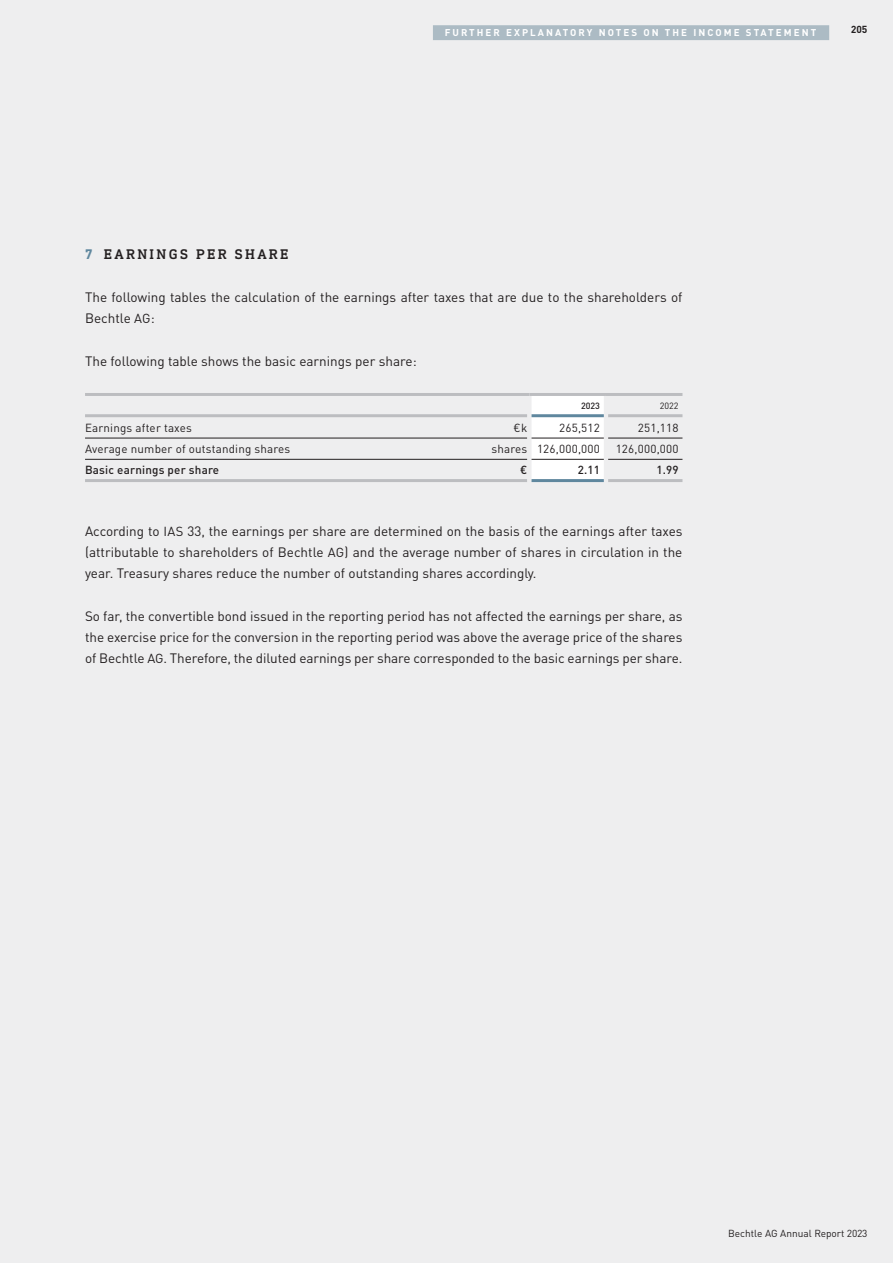
<style>
.page{position:relative;width:893px;height:1263px;background:#eeeeef}
.page>*{position:absolute;margin:0;border:0;box-sizing:border-box;transform-origin:0 0}
.t1{font:500 14.25px "DIN Next Slab Pro";letter-spacing:.16em;color:#231f20}
.t2{font:13.5px/21.3px "Bechtle DIN";color:#231f20;text-align:justify}
.t3{font:11.7px "Bechtle DIN";letter-spacing:.015em;color:#231f20}
.t4{font:500 11.7px "Bechtle DIN";letter-spacing:.015em;color:#231f20}
.t5{font:10.2px "Bechtle DIN";color:#231f20}
.t6{font:700 10.2px "Bechtle DIN";color:#231f20}
.t7{font:700 9.75px "Bechtle DIN";letter-spacing:.21em;color:#fff}
.t8{font:500 9px "Bechtle DIN";color:#231f20}
.t9{font:9px "Bechtle DIN";color:#231f20}
.s1{font-weight:700;color:#5f879e}
.s2{font-size:12.9px}
</style>
<div class="page">
<div style="left:531px;top:396px;width:73px;height:83px;background:#fff"></div>
<hr style="left:85px;top:438px;width:442px;height:1px;background:#231f20">
<hr style="left:608px;top:438px;width:74px;height:1px;background:#231f20">
<hr style="left:85px;top:459px;width:442px;height:1px;background:#231f20">
<hr style="left:608px;top:459px;width:74px;height:1px;background:#231f20">
<hr style="left:608px;top:479px;width:74px;height:3px;background:#bcbdc0">
<hr style="left:85px;top:414px;width:442px;height:3px;background:#bcbdc0">
<hr style="left:608px;top:414px;width:74px;height:3px;background:#bcbdc0">
<hr style="left:85px;top:479px;width:442px;height:3px;background:#bcbdc0">
<hr style="left:531px;top:414px;width:73px;height:3px;background:#5f879e">
<hr style="left:531px;top:479px;width:73px;height:3px;background:#5f879e">
<hr style="left:531px;top:438px;width:73px;height:1px;background:#231f20">
<hr style="left:531px;top:459px;width:73px;height:1px;background:#231f20">
<hr style="left:85px;top:393px;width:444px;height:3px;background:#bcbdc0">
<hr style="left:529px;top:393px;width:77px;height:3px;background:#bcbdc0">
<hr style="left:606px;top:393px;width:76px;height:3px;background:#bcbdc0">
<div style="left:433px;top:25px;width:396px;height:15px;background:#acbbc4"></div>
<p class="t7" style="left:433px;top:24px;width:82px">F URTHER EXPL</p>
<p class="t7" style="left:538px;top:24px;width:280px">ANATORY NOTES ON THE IN COM E STATEM EN T</p>
<p class="t6" style="left:851px;top:21px;width:18px">205</p>
<p class="t1" style="left:85px;top:246px;width:205px"><span class="s1">7</span> EARNINGS PER SHARE</p>
<p class="t2" style="left:85px;top:285px;width:599px">The following tables the calculation of the earnings after taxes that are due to the shareholders of<br>Bechtle <span class="s2">AG</span>:</p>
<p class="t2" style="left:85px;top:349px;width:333px">The following table shows the basic earnings per share:</p>
<p class="t8" style="left:581px;top:399px;width:20px">2023</p>
<p class="t9" style="left:660px;top:399px;width:20px">2022</p>
<p class="t3" style="left:85px;top:418px;width:108px">Earnings after taxes</p>
<p class="t3" style="left:514px;top:418px;width:15px">€k</p>
<p class="t3" style="left:559px;top:418px;width:42px">265,512</p>
<p class="t3" style="left:638px;top:418px;width:42px">251,118</p>
<p class="t3" style="left:85px;top:439px;width:207px">Average number of outstanding shares</p>
<p class="t3" style="left:491px;top:439px;width:110px">shares 126,000,000</p>
<p class="t3" style="left:616px;top:439px;width:65px">126,000,000</p>
<p class="t4" style="left:85px;top:460px;width:136px">Basic earnings per share</p>
<p class="t4" style="left:520px;top:460px;width:9px">€</p>
<p class="t4" style="left:578px;top:460px;width:24px">2.11</p>
<p class="t4" style="left:657px;top:460px;width:24px">1.99</p>
<p class="t2" style="left:85px;top:519px;width:599px">According to <span class="s2">IAS</span> 33, the earnings per share are determined on the basis of the earnings after taxes (attributable to shareholders of Bechtle <span class="s2">AG</span>) and the average number of shares in circulation in the year. Treasury shares reduce the number of outstanding shares accordingly.</p>
<p class="t2" style="left:85px;top:604px;width:599px">So far, the convertible bond issued in the reporting period has not affected the earnings per share, as the exercise price for the conversion in the reporting period was above the average price of the shares of Bechtle <span class="s2">AG</span>. Therefore, the diluted earnings per share corresponded to the basic earnings per share.</p>
<p class="t5" style="left:728px;top:1226px;width:141px">Bechtle AG Annual Report 2023</p>
</div>
